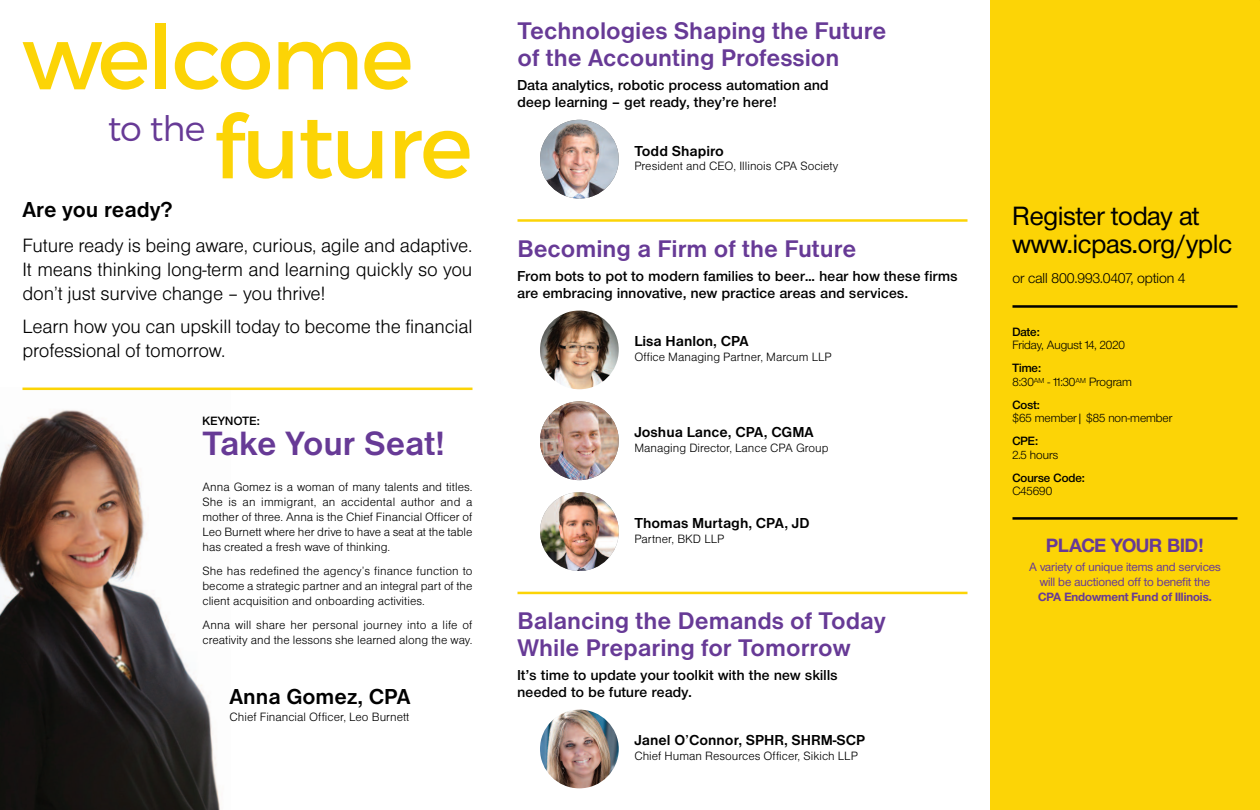
<style>
.page{position:relative;width:1260px;height:810px;background:#fff}
.page>*{position:absolute;margin:0;border:0;box-sizing:border-box;transform-origin:0 0}
.t1{font:88.75px "Trueno Rg";letter-spacing:-.025em;color:#fcd406}
.t2{font:700 35px "Nimbus San D";color:#673a96}
.t3{font:35px "Trueno Lt";color:#673a96}
.t4{font:500 27.5px/28.8px "Nimbus San Nov D";color:#000}
.t5{font:700 25px/26.6px "Nimbus San D";color:#673a96}
.t6{font:700 22.5px "Nimbus San D";color:#000}
.t7{font:20px/24px "Nimbus San D Ligh";letter-spacing:-.01em;color:#000;text-align:justify}
.t8{font:700 20px "Nimbus San Nov D";color:#673a96}
.t9{font:600 15px/16.6px "Nimbus San Nov D";letter-spacing:.025em;color:#000}
.t10{font:700 15px "Nimbus San D";color:#000}
.t11{font:15px "Nimbus San Nov D";color:#000}
.t12{font:12.5px/15px "Nimbus San D Ligh";color:#000;text-align:justify}
.t13{font:12.5px/13.8px "Nimbus San Nov D";color:#000}
.t14{font:500 12.5px/15px "Nimbus San Nov D";color:#673a96;text-align:center}
.t15{font:700 12.5px "Nimbus San Nov D";color:#673a96}
.t16{font:600 12.5px "Nimbus San Nov D";color:#000}
.t17{font:600 12.5px "Nimbus San Nov D";letter-spacing:.025em;color:#000}
.s1{font-weight:600}
</style>
<div class="page">
<img style="left:0;top:390px;width:231px;height:420px">
<hr style="left:22px;top:388px;width:450px;height:2px;background:#fcd406">
<hr style="left:518px;top:219px;width:450px;height:3px;background:#fcd406">
<hr style="left:518px;top:592px;width:450px;height:2px;background:#fcd406">
<img style="left:540px;top:120px;width:79px;height:79px;border-radius:50%">
<img style="left:540px;top:311px;width:79px;height:78px;border-radius:50%">
<img style="left:540px;top:492px;width:79px;height:79px;border-radius:50%">
<img style="left:540px;top:710px;width:79px;height:78px;border-radius:50%">
<img style="left:540px;top:401px;width:79px;height:79px;border-radius:50%">
<div style="left:990px;top:0;width:270px;height:810px;background:#fcd406"></div>
<hr style="left:1012px;top:305px;width:226px;height:3px;background:#000">
<hr style="left:1012px;top:517px;width:226px;height:3px;background:#000">
<h1 class="t1" style="left:22px;top:23px;width:392px">welcome</h1>
<h2 class="t3" style="left:108px;top:115px;width:99px">to the</h2>
<h1 class="t1" style="left:213px;top:112px;width:261px">future</h1>
<h3 class="t6" style="left:22px;top:196px;width:152px">Are you ready?</h3>
<h3 class="t7" style="left:22px;top:233px;width:452px">Future ready is being aware, curious, agile and adaptive.<br>It means thinking long-term and learning quickly so you don’t just survive change – you thrive!</h3>
<h3 class="t7" style="left:23px;top:314px;width:452px">Learn how you can upskill today to become the financial professional of tomorrow.</h3>
<p class="t17" style="left:202px;top:414px;width:59px">KEYNOTE:</p>
<h2 class="t2" style="left:202px;top:423px;width:244px">Take Your Seat!</h2>
<p class="t12" style="left:202px;top:479px;width:272px">Anna Gomez is a woman of many talents and titles.<br>She is an immigrant, an accidental author and a mother of three. Anna is the Chief Financial Officer of Leo Burnett where her drive to have a seat at the table has created a fresh wave of thinking.</p>
<p class="t12" style="left:203px;top:563px;width:272px">She has redefined the agency’s finance function to become a strategic partner and an integral part of the client acquisition and onboarding activities.</p>
<p class="t12" style="left:203px;top:617px;width:272px">Anna will share her personal journey into a life of creativity and the lessons she learned along the way.</p>
<h3 class="t6" style="left:230px;top:683px;width:183px">Anna Gomez, CPA</h3>
<p class="t12" style="left:230px;top:709px;width:181px">Chief Financial Officer, Leo Burnett</p>
<h3 class="t5" style="left:517px;top:17px;width:371px">Technologies Shaping the Future of the Accounting Profession</h3>
<p class="t9" style="left:517px;top:77px;width:313px">Data analytics, robotic process automation and deep learning – get ready, they’re here!</p>
<p class="t10" style="left:634px;top:142px;width:91px">Todd Shapiro</p>
<p class="t12" style="left:634px;top:158px;width:205px">President and CEO, Illinois CPA Society</p>
<h3 class="t5" style="left:518px;top:235px;width:340px">Becoming a Firm of the Future</h3>
<p class="t9" style="left:517px;top:268px;width:441px">From bots to pot to modern families to beer… hear how these firms are embracing innovative, new practice areas and services.</p>
<p class="t10" style="left:634px;top:332px;width:116px">Lisa Hanlon, CPA</p>
<p class="t12" style="left:634px;top:349px;width:199px">Office Managing Partner, Marcum LLP</p>
<p class="t10" style="left:634px;top:423px;width:181px">Joshua Lance, CPA, CGMA</p>
<p class="t12" style="left:634px;top:440px;width:196px">Managing Director, Lance CPA Group</p>
<p class="t10" style="left:634px;top:514px;width:177px">Thomas Murtagh, CPA, JD</p>
<p class="t12" style="left:634px;top:531px;width:91px">Partner, BKD LLP</p>
<h3 class="t5" style="left:517px;top:607px;width:370px">Balancing the Demands of Today<br>While Preparing for Tomorrow</h3>
<p class="t9" style="left:517px;top:667px;width:322px">It’s time to update your toolkit with the new skills needed to be future ready.</p>
<p class="t10" style="left:634px;top:731px;width:232px">Janel O’Connor, SPHR, SHRM-SCP</p>
<p class="t12" style="left:634px;top:748px;width:225px">Chief Human Resources Officer, Sikich LLP</p>
<h3 class="t4" style="left:1012px;top:201px;width:221px">Register today at www.icpas.org/yplc</h3>
<p class="t11" style="left:1012px;top:269px;width:174px">or call 800.993.0407, option 4</p>
<p class="t16" style="left:1012px;top:324px;width:29px">Date:</p>
<p class="t13" style="left:1012px;top:338px;width:114px">Friday, August 14, 2020</p>
<p class="t13" style="left:1013px;top:361px;width:121px"><span class="s1">Time:<br></span>8:30<sup>AM</sup> - 11:30<sup>AM</sup> Program</p>
<p class="t16" style="left:1012px;top:397px;width:29px">Cost:</p>
<p class="t13" style="left:1012px;top:411px;width:161px">$65 member| $85 non-member</p>
<p class="t16" style="left:1012px;top:434px;width:27px">CPE:</p>
<p class="t13" style="left:1012px;top:448px;width:47px">2.5 hours</p>
<p class="t16" style="left:1013px;top:470px;width:74px">Course Code:</p>
<p class="t13" style="left:1012px;top:484px;width:41px">C45690</p>
<h3 class="t8" style="left:1046px;top:534px;width:159px">PLACE YOUR BID!</h3>
<p class="t14" style="left:1029px;top:560px;width:193px">A variety of unique items and services will be auctioned off to benefit the</p>
<p class="t15" style="left:1038px;top:590px;width:175px">CPA Endowment Fund of Illinois.</p>
</div>
